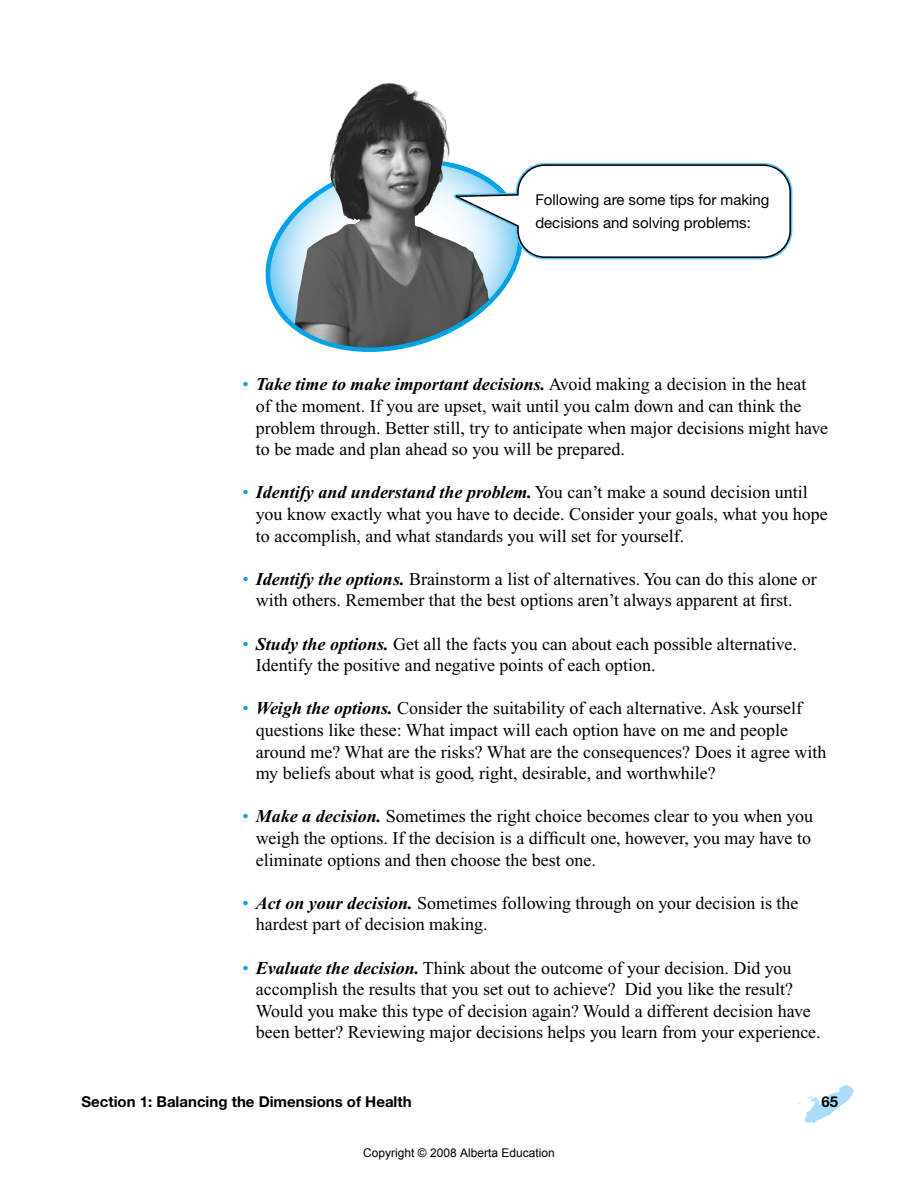
<style>
.page{position:relative;width:918px;height:1188px;background:#fff}
.page>*{position:absolute;margin:0;border:0;box-sizing:border-box;transform-origin:0 0}
.t1{font:18px/21.6px "Times New Roman";color:#000}
.t2{font:15px/22.5px "Helvetica Neue";color:#000}
.t3{font:700 15px "Helvetica Neue";color:#000}
.t4{font:12px "Arial";color:#000}
.s1{color:#00a3e6}
.s2{font-weight:700;font-style:italic}
</style>
<div class="page">
<svg style="left:798px;top:1085px;width:55px;height:38px"></svg>
<svg style="left:331px;top:83px;width:119px;height:77px"></svg>
<svg style="left:265px;top:160px;width:254px;height:192px"></svg>
<svg style="left:437px;top:161px;width:355px;height:101px"></svg>
<p class="t2" style="left:535px;top:189px;width:236px">Following are some tips for making decisions and solving problems:</p>
<p class="t1" style="left:256px;top:374px;width:574px;text-indent:-14px"><span class="s1">•</span> <span class="s2">Take time to make important decisions.</span> Avoid making a decision in the heat<br>of the moment. If you are upset, wait until you calm down and can think the problem through. Better still, try to anticipate when major decisions might have to be made and plan ahead so you will be prepared.</p>
<p class="t1" style="left:256px;top:482px;width:573px;text-indent:-14px"><span class="s1">•</span> <span class="s2">Identify and understand the problem.</span> You can’t make a sound decision until you know exactly what you have to decide. Consider your goals, what you hope to accomplish, and what standards you will set for yourself.</p>
<p class="t1" style="left:242px;top:568px;width:576px;text-align:center"><span class="s1">•</span> <span class="s2">Identify the options.</span> Brainstorm a list of alternatives. You can do this alone or with others. Remember that the best options aren’t always apparent at first.</p>
<p class="t1" style="left:256px;top:633px;width:543px;text-indent:-14px"><span class="s1">•</span> <span class="s2">Study the options.</span> Get all the facts you can about each possible alternative.<br>Identify the positive and negative points of each option.</p>
<p class="t1" style="left:256px;top:698px;width:572px;text-indent:-14px"><span class="s1">•</span> <span class="s2">Weigh the options.</span> Consider the suitability of each alternative. Ask yourself questions like these: What impact will each option have on me and people around me? What are the risks? What are the consequences? Does it agree with my beliefs about what is good, right, desirable, and worthwhile?</p>
<p class="t1" style="left:256px;top:806px;width:559px;text-align:justify;text-indent:-14px"><span class="s1">•</span> <span class="s2">Make a decision.</span> Sometimes the right choice becomes clear to you when you weigh the options. If the decision is a difficult one, however, you may have to eliminate options and then choose the best one.</p>
<p class="t1" style="left:256px;top:892px;width:544px;text-indent:-14px"><span class="s1">•</span> <span class="s2">Act on your decision.</span> Sometimes following through on your decision is the hardest part of decision making.</p>
<p class="t1" style="left:256px;top:957px;width:566px;text-indent:-14px"><span class="s1">•</span> <span class="s2">Evaluate the decision.</span> Think about the outcome of your decision. Did you accomplish the results that you set out to achieve? Did you like the result?<br>Would you make this type of decision again? Would a different decision have been better? Reviewing major decisions helps you learn from your experience.</p>
<p class="t3" style="left:81px;top:1092px;width:332px">Section 1: Balancing the Dimensions of Health</p>
<p class="t3" style="left:821px;top:1093px;width:18px">65</p>
<p class="t4" style="left:363px;top:1145px;width:193px">Copyright © 2008 Alberta Education</p>
</div>
